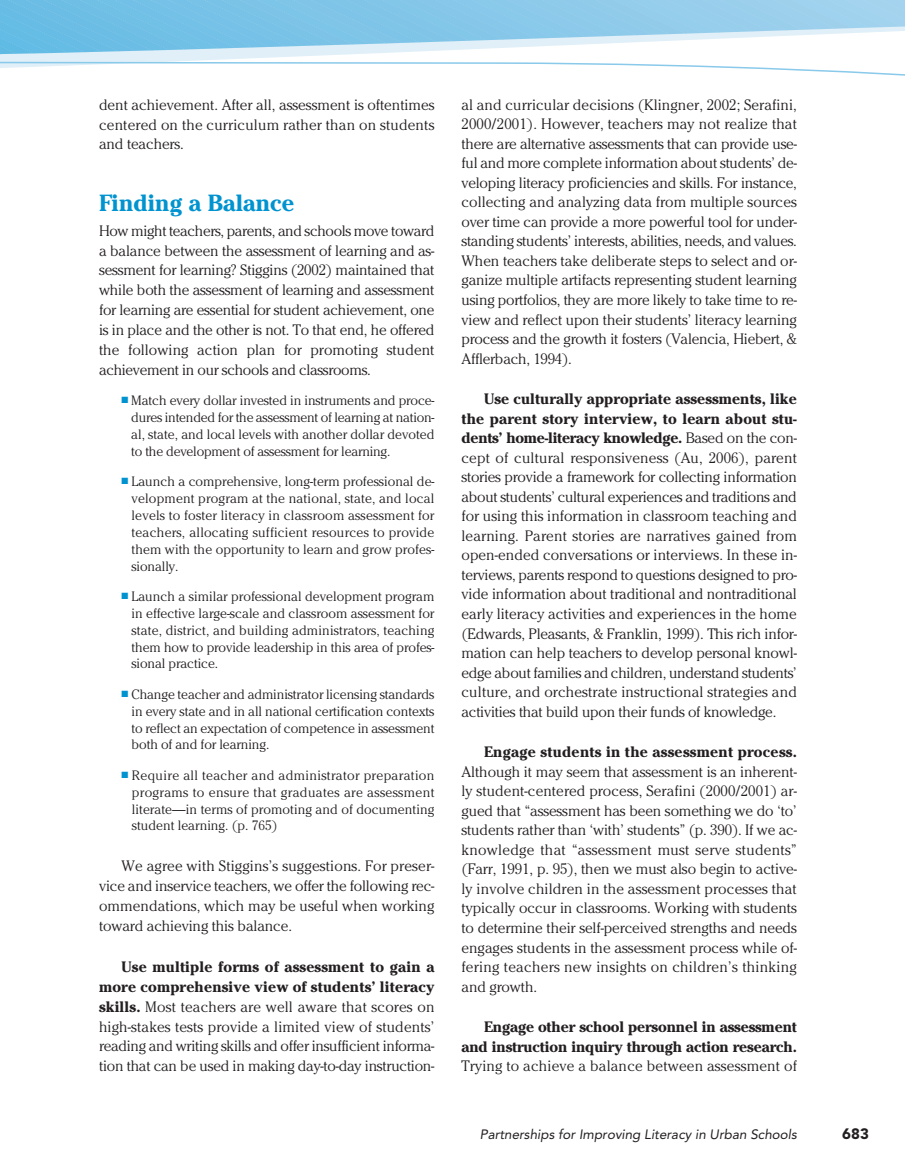
<style>
.page{position:relative;width:905px;height:1175px;background:#fff}
.page>*{position:absolute;margin:0;border:0;box-sizing:border-box;transform-origin:0 0}
.t1{font:700 23.25px "Cheltenham";color:#0093d0}
.t2{font:300 15px/19.5px "Cheltenham";letter-spacing:-.01em;color:#231f20;text-align:justify}
.t3{font:700 15px/19.5px "Cheltenham";letter-spacing:-.01em;color:#231f20;text-align:right}
.t4{font:300 15px "Cheltenham";letter-spacing:.01em;color:#231f20}
.t5{font:700 15px "Cheltenham";letter-spacing:.015em;color:#231f20}
.t6{font:900 15px "Avenir";color:#231f20}
.t7{font:300 13.5px/16.8px "Cheltenham";letter-spacing:-.005em;color:#231f20;text-align:justify}
.t8{font:13.5px "Avenir";color:#231f20}
.s1{font-weight:700}
</style>
<div class="page">
<svg style="left:0;top:0;width:904px;height:76px"></svg>
<p class="t2" style="left:99px;top:96px;width:337px">dent achievement. After all, assessment is oftentimes centered on the curriculum rather than on students and teachers.</p>
<h1 class="t1" style="left:99px;top:195px;width:197px">Finding a Balance</h1>
<p class="t2" style="left:99px;top:222px;width:337px">How might teachers, parents, and schools move toward a balance between the assessment of learning and as&shy;sessment for learning? Stiggins (2002) maintained that while both the assessment of learning and assessment for learning are essential for student achievement, one is in place and the other is not. To that end, he offered the following action plan for promoting student achievement in our schools and classrooms.</p>
<p class="t7" style="left:131px;top:393px;width:305px;text-indent:-10px"><sup>■</sup> Match every dollar invested in instruments and proce&shy;dures intended for the assessment of learning at nation&shy;al, state, and local levels with another dollar devoted to the development of assessment for learning.</p>
<p class="t7" style="left:131px;top:474px;width:304px;text-indent:-10px"><sup>■</sup> Launch a comprehensive, long-term professional de&shy;velopment program at the national, state, and local levels to foster literacy in classroom assessment for teachers, allocating sufficient resources to provide them with the opportunity to learn and grow profes&shy;sionally.</p>
<p class="t7" style="left:131px;top:589px;width:304px;text-indent:-10px"><sup>■</sup> Launch a similar professional development program in effective large-scale and classroom assessment for state, district, and building administrators, teaching them how to provide leadership in this area of profes&shy;sional practice.</p>
<p class="t7" style="left:131px;top:687px;width:304px;text-indent:-10px"><sup>■</sup> Change teacher and administrator licensing standards in every state and in all national certification contexts to reflect an expectation of competence in assessment both of and for learning.</p>
<p class="t7" style="left:132px;top:768px;width:304px;text-indent:-10px"><sup>■</sup> Require all teacher and administrator preparation programs to ensure that graduates are assessment literate—in terms of promoting and of documenting student learning. (p. 765)</p>
<p class="t2" style="left:99px;top:857px;width:337px;text-indent:22px">We agree with Stiggins’s suggestions. For preser&shy;vice and inservice teachers, we offer the following rec&shy;ommendations, which may be useful when working toward achieving this balance.</p>
<p class="t2" style="left:99px;top:958px;width:337px;text-indent:22px"><span class="s1">Use multiple forms of assessment to gain a more comprehensive view of students’ literacy skills.</span> Most teachers are well aware that scores on high-stakes tests provide a limited view of students’ reading and writing skills and offer insufficient informa&shy;tion that can be used in making day-to-day instruction-</p>
<p class="t2" style="left:461px;top:96px;width:337px">al and curricular decisions (Klingner, 2002; Serafini, 2000/2001). However, teachers may not realize that there are alternative assessments that can provide use&shy;ful and more complete information about students’ de&shy;veloping literacy proficiencies and skills. For instance, collecting and analyzing data from multiple sources over time can provide a more powerful tool for under&shy;standing students’ interests, abilities, needs, and values.<br>When teachers take deliberate steps to select and or&shy;ganize multiple artifacts representing student learning using portfolios, they are more likely to take time to re&shy;view and reflect upon their students’ literacy learning process and the growth it fosters (Valencia, Hiebert, &amp; Afflerbach, 1994).</p>
<p class="t2" style="left:461px;top:390px;width:337px;text-indent:22px"><span class="s1">Use culturally appropriate assessments, like the parent story interview, to learn about stu&shy;dents’ home-literacy knowledge.</span> Based on the con&shy;cept of cultural responsiveness (Au, 2006), parent stories provide a framework for collecting information about students’ cultural experiences and traditions and for using this information in classroom teaching and learning. Parent stories are narratives gained from open-ended conversations or interviews. In these in&shy;terviews, parents respond to questions designed to pro&shy;vide information about traditional and nontraditional early literacy activities and experiences in the home (Edwards, Pleasants, &amp; Franklin, 1999). This rich infor&shy;mation can help teachers to develop personal knowl&shy;edge about families and children, understand students’ culture, and orchestrate instructional strategies and activities that build upon their funds of knowledge.</p>
<p class="t5" style="left:484px;top:746px;width:314px">Engage students in the assessment process.</p>
<p class="t2" style="left:461px;top:763px;width:337px">Although it may seem that assessment is an inherent&shy;ly student-centered process, Serafini (2000/2001) ar&shy;gued that “assessment has been something we do ‘to’ students rather than ‘with’ students” (p. 390). If we ac&shy;knowledge that “assessment must serve students” (Farr, 1991, p. 95), then we must also begin to active&shy;ly involve children in the assessment processes that typically occur in classrooms. Working with students to determine their self-perceived strengths and needs engages students in the assessment process while of&shy;fering teachers new insights on children’s thinking and growth.</p>
<p class="t3" style="left:461px;top:1018px;width:337px">Engage other school personnel in assessment and instruction inquiry through action research.</p>
<p class="t4" style="left:461px;top:1060px;width:337px">Trying to achieve a balance between assessment of</p>
<p class="t8" style="left:479px;top:1128px;width:320px">Partnerships for Improving Literacy in Urban Schools</p>
<p class="t6" style="left:842px;top:1127px;width:28px">683</p>
</div>
